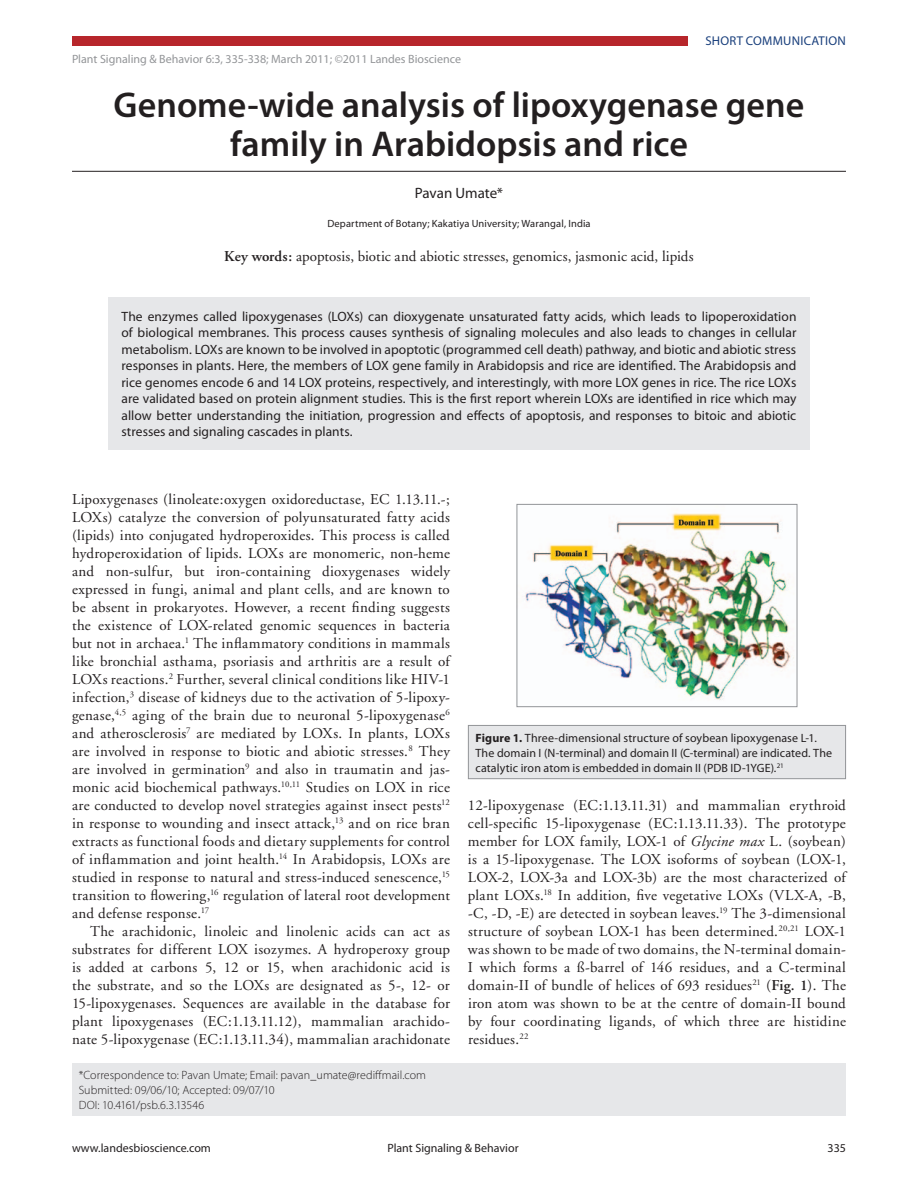
<style>
.page{position:relative;width:918px;height:1188px;background:#fff}
.page>*{position:absolute;margin:0;border:0;box-sizing:border-box;transform-origin:0 0}
.t1{font:600 36px/39px "Myriad Pro";color:#231f20;text-align:center}
.t2{font:15px/18px "Adobe Garamond";letter-spacing:.01em;color:#231f20;text-align:justify}
.t3{font:15px "Myriad Pro";color:#231f20}
.t4{font:13.5px/16.5px "Myriad Pro";letter-spacing:.005em;color:#231f20;text-align:justify}
.t5{font:12.75px "Myriad Pro";letter-spacing:.02em;color:#193f7c}
.t6{font:12px/15px "Myriad Pro";letter-spacing:.005em;color:#231f20}
.t7{font:300 12px/15px "Myriad Pro";color:#231f20}
.t8{font:12px "Myriad Pro";color:#939598}
.t9{font:10.5px "Myriad Pro";letter-spacing:.015em;color:#231f20}
.s1{font-weight:600}
.s2{font-weight:700}
.s3{font-style:italic}
</style>
<div class="page">
<div style="left:72px;top:36px;width:616px;height:10px;background:#b7262b"></div>
<div style="left:72px;top:1063px;width:774px;height:53px;background:#e6e7e9"></div>
<div style="left:108px;top:297px;width:702px;height:153px;background:#e6e7e9"></div>
<hr style="left:72px;top:171px;width:774px;height:1px;background:#231f20">
<div style="left:468px;top:725px;width:378px;height:54px;background:#e6e7e9"></div>
<div style="left:468px;top:725px;width:378px;height:54px;border:1px solid #939598"></div>
<img style="left:525px;top:513px;width:269px;height:187px">
<div style="left:517px;top:504px;width:280px;height:203px;border:1px solid #939598"></div>
<p class="t8" style="left:72px;top:52px;width:391px">Plant Signaling &amp; Behavior 6:3, 335-338; March 2011; ©2011 Landes Bioscience</p>
<p class="t5" style="left:705px;top:33px;width:142px">Short Communication</p>
<h1 class="t1" style="left:114px;top:85px;width:692px">Genome-wide analysis of lipoxygenase gene family in Arabidopsis and rice</h1>
<p class="t3" style="left:415px;top:184px;width:90px">Pavan Umate*</p>
<p class="t9" style="left:327px;top:217px;width:265px">Department of Botany; Kakatiya University; Warangal, India</p>
<p class="t2" style="left:224px;top:248px;width:471px"><span class="s1">Key words:</span> apoptosis, biotic and abiotic stresses, genomics, jasmonic acid, lipids</p>
<p class="t4" style="left:121px;top:308px;width:677px">The enzymes called lipoxygenases (LOXs) can dioxygenate unsaturated fatty acids, which leads to lipoperoxidation of biological membranes. This process causes synthesis of signaling molecules and also leads to changes in cellular metabolism. LOXs are known to be involved in apoptotic (programmed cell death) pathway, and biotic and abiotic stress responses in plants. Here, the members of LOX gene family in Arabidopsis and rice are identified. The Arabidopsis and rice genomes encode 6 and 14 LOX proteins, respectively, and interestingly, with more LOX genes in rice. The rice LOXs are validated based on protein alignment studies. This is the first report wherein LOXs are identified in rice which may allow better understanding the initiation, progression and effects of apoptosis, and responses to bitoic and abiotic stresses and signaling cascades in plants.</p>
<p class="t2" style="left:72px;top:491px;width:379px">Lipoxygenases (linoleate:oxygen oxidoreductase, EC 1.13.11.-; LOXs) catalyze the conversion of polyunsaturated fatty acids (lipids) into conjugated hydroperoxides. This process is called hydroperoxidation of lipids. LOXs are monomeric, non-heme and non-sulfur, but iron-containing dioxygenases widely expressed in fungi, animal and plant cells, and are known to be absent in prokaryotes. However, a recent finding suggests the existence of LOX-related genomic sequences in bacteria but not in archaea.<sup>1</sup> The inflammatory conditions in mammals like bronchial asthama, psoriasis and arthritis are a result of LOXs reactions.<sup>2</sup> Further, several clinical conditions like HIV-1 infection,<sup>3</sup> disease of kidneys due to the activation of 5-lipoxy&shy;genase,<sup>4,5</sup> aging of the brain due to neuronal 5-lipoxygenase<sup>6 </sup>and atherosclerosis<sup>7</sup> are mediated by LOXs. In plants, LOXs are involved in response to biotic and abiotic stresses.<sup>8</sup> They are involved in germination<sup>9</sup> and also in traumatin and jas&shy;monic acid biochemical pathways.<sup>10,11</sup> Studies on LOX in rice are conducted to develop novel strategies against insect pests<sup>12 </sup>in response to wounding and insect attack,<sup>13</sup> and on rice bran extracts as functional foods and dietary supplements for control of inflammation and joint health.<sup>14</sup> In Arabidopsis, LOXs are studied in response to natural and stress-induced senescence,<sup>15 </sup>transition to flowering,<sup>16</sup> regulation of lateral root development and defense response.<sup>17</sup></p>
<p class="t2" style="left:72px;top:923px;width:380px;text-indent:18px">The arachidonic, linoleic and linolenic acids can act as substrates for different LOX isozymes. A hydroperoxy group is added at carbons 5, 12 or 15, when arachidonic acid is the substrate, and so the LOXs are designated as 5-, 12- or 15-lipoxygenases. Sequences are available in the database for plant lipoxygenases (EC:1.13.11.12), mammalian arachido&shy;nate 5-lipoxygenase (EC:1.13.11.34), mammalian arachidonate</p>
<p class="t7" style="left:79px;top:1068px;width:349px">*Correspondence to: Pavan Umate; Email: pavan_umate@rediffmail.com<br>Submitted: 09/06/10; Accepted: 09/07/10<br>DOI: 10.4161/psb.6.3.13546</p>
<p class="t6" style="left:475px;top:730px;width:358px"><span class="s2">Figure 1.</span> Three-dimensional structure of soybean lipoxygenase L-1.<br>The domain I (N-terminal) and domain II (C-terminal) are indicated. The catalytic iron atom is embedded in domain II (PDB ID-1YGE).<sup>21</sup></p>
<p class="t2" style="left:468px;top:797px;width:379px">12-lipoxygenase (EC:1.13.11.31) and mammalian erythroid cell-specific 15-lipoxygenase (EC:1.13.11.33). The prototype member for LOX family, LOX-1 of <span class="s3">Glycine max</span> L. (soybean) is a 15-lipoxygenase. The LOX isoforms of soybean (LOX-1, LOX-2, LOX-3a and LOX-3b) are the most characterized of plant LOXs.<sup>18</sup> In addition, five vegetative LOXs (VLX-A, -B, -C, -D, -E) are detected in soybean leaves.<sup>19</sup> The 3-dimensional structure of soybean LOX-1 has been determined.<sup>20,21</sup> LOX-1 was shown to be made of two domains, the N-terminal domain-I which forms a ß-barrel of 146 residues, and a C-terminal domain-II of bundle of helices of 693 residues<sup>21</sup> (<span class="s1">Fig. 1</span>). The iron atom was shown to be at the centre of domain-II bound by four coordinating ligands, of which three are histidine residues.<sup>22</sup></p>
<p class="t6" style="left:72px;top:1140px;width:140px">www.landesbioscience.com</p>
<p class="t6" style="left:387px;top:1140px;width:133px">Plant Signaling &amp; Behavior</p>
<p class="t6" style="left:828px;top:1140px;width:20px">335</p>
</div>
